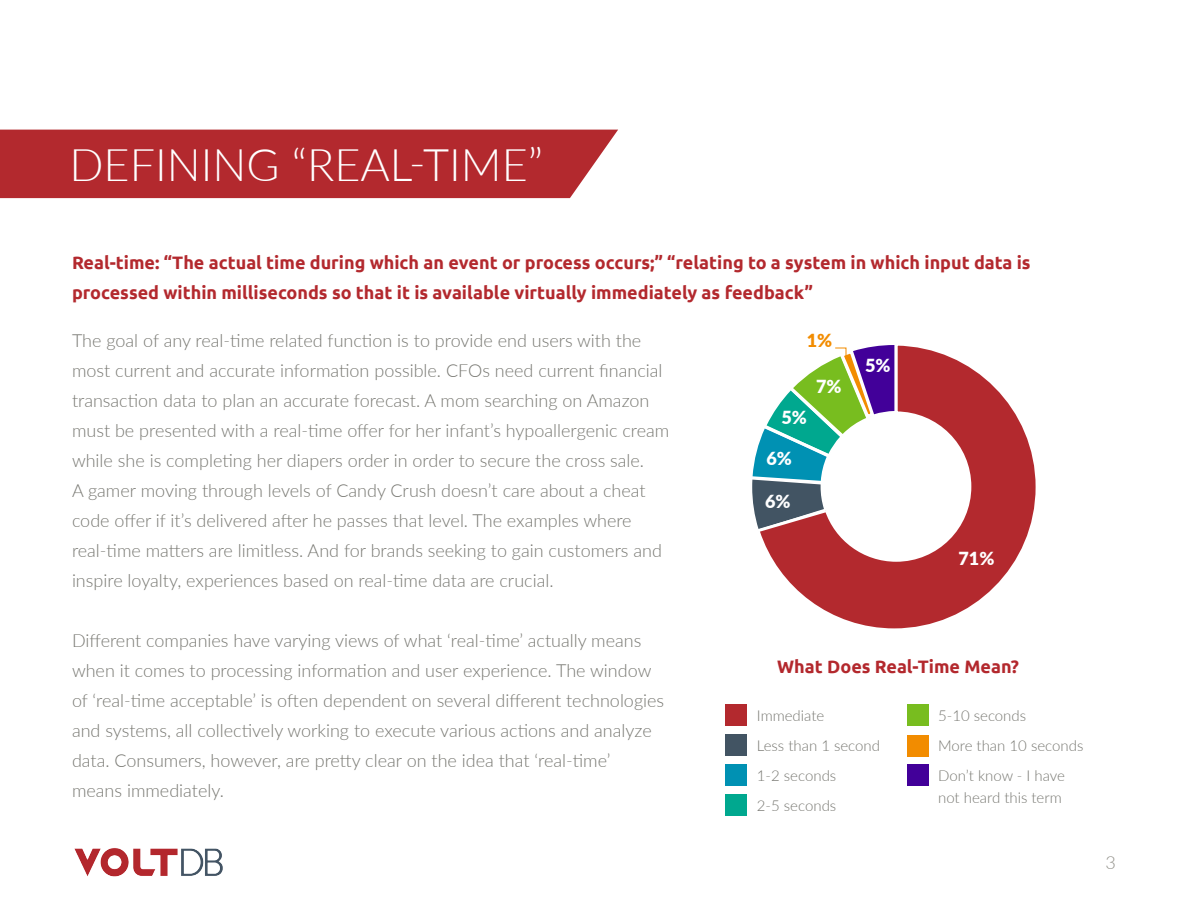
<style>
.page{position:relative;width:1188px;height:918px;background:#fff}
.page>*{position:absolute;margin:0;border:0;box-sizing:border-box;transform-origin:0 0}
.t1{font:300 45px "Lato";color:#fff}
.t2{font:300 18px/30px "Lato";color:#777771}
.t3{font:700 18px "Ubuntu";color:#b3292e}
.t4{font:700 18px "Ubuntu";color:#b3282d}
.t5{font:900 18px "Lato";color:#fff}
.t6{font:900 18px "Lato";color:#f28c00}
.t7{font:300 18px "Lato";color:#908f88}
.t8{font:300 15px/22.5px "Lato";color:#777771}
</style>
<div class="page">
<img style="left:74px;top:848px;width:149px;height:29px">
<div style="left:0;top:130px;width:618px;height:68px;background:#b3292e"></div>
<svg style="left:760px;top:345px;width:276px;height:284px;fill:#b3292e"></svg>
<div style="left:725px;top:704px;width:22px;height:22px;background:#b3292e"></div>
<div style="left:725px;top:735px;width:22px;height:21px;background:#425463"></div>
<div style="left:725px;top:764px;width:22px;height:22px;background:#0091b3"></div>
<div style="left:725px;top:795px;width:22px;height:21px;background:#00a88f"></div>
<div style="left:907px;top:704px;width:22px;height:22px;background:#78bd1f"></div>
<div style="left:907px;top:735px;width:22px;height:22px;background:#f28c00"></div>
<div style="left:907px;top:764px;width:22px;height:22px;background:#420099"></div>
<svg style="left:752px;top:345px;width:144px;height:189px"></svg>
<p class="t1" style="left:69px;top:133px;width:475px">DEFINING “REAL-TIME”</p>
<p class="t3" style="left:72px;top:251px;width:960px">Real-time: “The actual time during which an event or process occurs;” “relating to a system in which input data is</p>
<p class="t3" style="left:72px;top:281px;width:742px">processed within milliseconds so that it is available virtually immediately as feedback”</p>
<p class="t2" style="left:72px;top:324px;width:599px">The goal of any real-time related function is to provide end users with the most current and accurate information possible. CFOs need current financial transaction data to plan an accurate forecast. A mom searching on Amazon must be presented with a real-time offer for her infant’s hypoallergenic cream while she is completing her diapers order in order to secure the cross sale.<br>A gamer moving through levels of Candy Crush doesn’t care about a cheat code offer if it’s delivered after he passes that level. The examples where real-time matters are limitless. And for brands seeking to gain customers and inspire loyalty, experiences based on real-time data are crucial.</p>
<p class="t2" style="left:72px;top:624px;width:594px">Different companies have varying views of what ‘real-time’ actually means when it comes to processing information and user experience. The window of ‘real-time acceptable’ is often dependent on several different technologies and systems, all collectively working to execute various actions and analyze data. Consumers, however, are pretty clear on the idea that ‘real-time’ means immediately.</p>
<p class="t6" style="left:807px;top:326px;width:27px">1%</p>
<p class="t5" style="left:782px;top:404px;width:27px">5%</p>
<p class="t5" style="left:816px;top:373px;width:27px">7%</p>
<p class="t5" style="left:766px;top:445px;width:27px">6%</p>
<p class="t5" style="left:765px;top:488px;width:27px">6%</p>
<p class="t5" style="left:865px;top:352px;width:27px">5%</p>
<p class="t5" style="left:958px;top:545px;width:37px">71%</p>
<p class="t4" style="left:777px;top:656px;width:243px">What Does Real-Time Mean?</p>
<p class="t8" style="left:757px;top:703px;width:69px">Immediate</p>
<p class="t8" style="left:757px;top:734px;width:125px">Less than 1 second</p>
<p class="t8" style="left:757px;top:763px;width:81px">1-2 seconds</p>
<p class="t8" style="left:757px;top:794px;width:81px">2-5 seconds</p>
<p class="t8" style="left:938px;top:703px;width:90px">5-10 seconds</p>
<p class="t8" style="left:938px;top:734px;width:147px">More than 10 seconds</p>
<p class="t8" style="left:938px;top:763px;width:128px">Don’t know - I have not heard this term</p>
<p class="t7" style="left:1106px;top:850px;width:12px">3</p>
</div>
